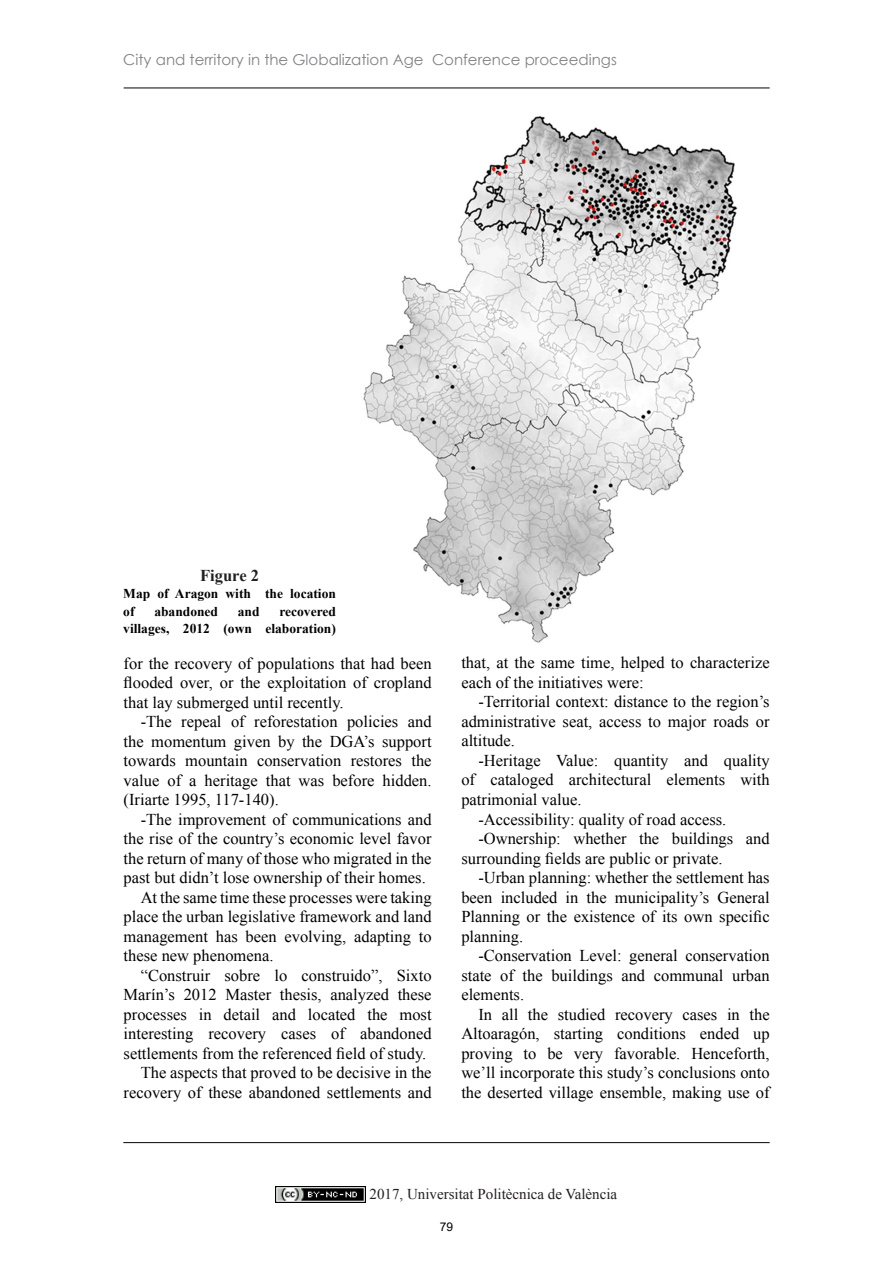
<style>
.page{position:relative;width:893px;height:1263px;background:#fff}
.page>*{position:absolute;margin:0;border:0;box-sizing:border-box;transform-origin:0 0}
.t1{font:16.5px/19.5px "Times New Roman";color:#000;text-align:justify}
.t2{font:700 16.5px "Times New Roman";color:#231f20}
.t3{font:15px "Century Gothic";color:#808285}
.t4{font:15px "Times New Roman";color:#231f20}
.t5{font:700 13.5px/17.2px "Times New Roman";color:#000}
.t6{font:12px "Arial";color:#000}
</style>
<div class="page">
<hr style="left:124px;top:87px;width:646px;height:1px;background:#231f20">
<hr style="left:123px;top:1142px;width:647px;height:1px;background:#231f20">
<img style="left:276px;top:1186px;width:90px;height:17px">
<img style="left:363px;top:116px;width:375px;height:527px">
<p class="t3" style="left:123px;top:49px;width:495px">City and territory in the Globalization Age Conference proceedings</p>
<p class="t2" style="left:200px;top:564px;width:60px">Figure 2</p>
<p class="t5" style="left:123px;top:585px;width:214px">Map of Aragon with the location of</p>
<p class="t5" style="left:123px;top:602px;width:214px;text-align:right">recovered<br>villages, 2012 (own elaboration)</p>
<p class="t5" style="left:154px;top:602px;width:65px">abandoned</p>
<p class="t5" style="left:238px;top:602px;width:23px">and</p>
<p class="t1" style="left:124px;top:653px;width:309px">for the recovery of populations that had been flooded over, or the exploitation of cropland that lay submerged until recently.</p>
<p class="t1" style="left:124px;top:711px;width:309px;text-indent:17px">-The repeal of reforestation policies and the momentum given by the DGA’s support towards mountain conservation restores the value of a heritage that was before hidden. (Iriarte 1995, 117-140).</p>
<p class="t1" style="left:141px;top:809px;width:292px">-The improvement of communications and</p>
<p class="t1" style="left:124px;top:828px;width:309px">the rise of the country’s economic level favor</p>
<p class="t1" style="left:124px;top:848px;width:309px">the return of many of those who migrated in the</p>
<p class="t1" style="left:124px;top:867px;width:304px">past but didn’t lose ownership of their homes.</p>
<p class="t1" style="left:141px;top:887px;width:292px">At the same time these processes were taking</p>
<p class="t1" style="left:124px;top:906px;width:309px">place the urban legislative framework and land</p>
<p class="t1" style="left:124px;top:926px;width:309px">management has been evolving, adapting to</p>
<p class="t1" style="left:124px;top:945px;width:151px">these new phenomena.</p>
<p class="t1" style="left:141px;top:965px;width:292px">“Construir sobre lo construido”, Sixto</p>
<p class="t1" style="left:124px;top:984px;width:309px">Marín’s 2012 Master thesis, analyzed these</p>
<p class="t1" style="left:124px;top:1004px;width:309px">processes in detail and located the most</p>
<p class="t1" style="left:124px;top:1023px;width:309px">interesting recovery cases of abandoned</p>
<p class="t1" style="left:124px;top:1043px;width:304px">settlements from the referenced field of study.</p>
<p class="t1" style="left:141px;top:1062px;width:292px">The aspects that proved to be decisive in the</p>
<p class="t1" style="left:124px;top:1082px;width:309px">recovery of these abandoned settlements and</p>
<p class="t1" style="left:461px;top:653px;width:310px">that, at the same time, helped to characterize each of the initiatives were:</p>
<p class="t1" style="left:461px;top:692px;width:310px;text-indent:17px">-Territorial context: distance to the region’s administrative seat, access to major roads or altitude.</p>
<p class="t1" style="left:478px;top:750px;width:293px">-Heritage Value: quantity and quality</p>
<p class="t1" style="left:461px;top:770px;width:310px">of cataloged architectural elements with</p>
<p class="t1" style="left:461px;top:789px;width:122px">patrimonial value.</p>
<p class="t1" style="left:478px;top:809px;width:249px">-Accessibility: quality of road access.</p>
<p class="t1" style="left:478px;top:828px;width:293px">-Ownership: whether the buildings and</p>
<p class="t1" style="left:461px;top:848px;width:263px">surrounding fields are public or private.</p>
<p class="t1" style="left:478px;top:867px;width:293px">-Urban planning: whether the settlement has</p>
<p class="t1" style="left:461px;top:887px;width:310px">been included in the municipality’s General</p>
<p class="t1" style="left:461px;top:906px;width:310px">Planning or the existence of its own specific</p>
<p class="t1" style="left:461px;top:926px;width:63px">planning.</p>
<p class="t1" style="left:478px;top:945px;width:293px">-Conservation Level: general conservation</p>
<p class="t1" style="left:461px;top:965px;width:310px">state of the buildings and communal urban</p>
<p class="t1" style="left:461px;top:984px;width:64px">elements.</p>
<p class="t1" style="left:478px;top:1004px;width:293px">In all the studied recovery cases in the</p>
<p class="t1" style="left:461px;top:1023px;width:310px">Altoaragón, starting conditions ended up</p>
<p class="t1" style="left:461px;top:1043px;width:310px">proving to be very favorable. Henceforth,</p>
<p class="t1" style="left:461px;top:1062px;width:310px">we’ll incorporate this study’s conclusions onto</p>
<p class="t1" style="left:461px;top:1082px;width:310px">the deserted village ensemble, making use of</p>
<p class="t4" style="left:370px;top:1184px;width:249px">2017, Universitat Politècnica de València</p>
<p class="t6" style="left:440px;top:1219px;width:15px">79</p>
</div>
